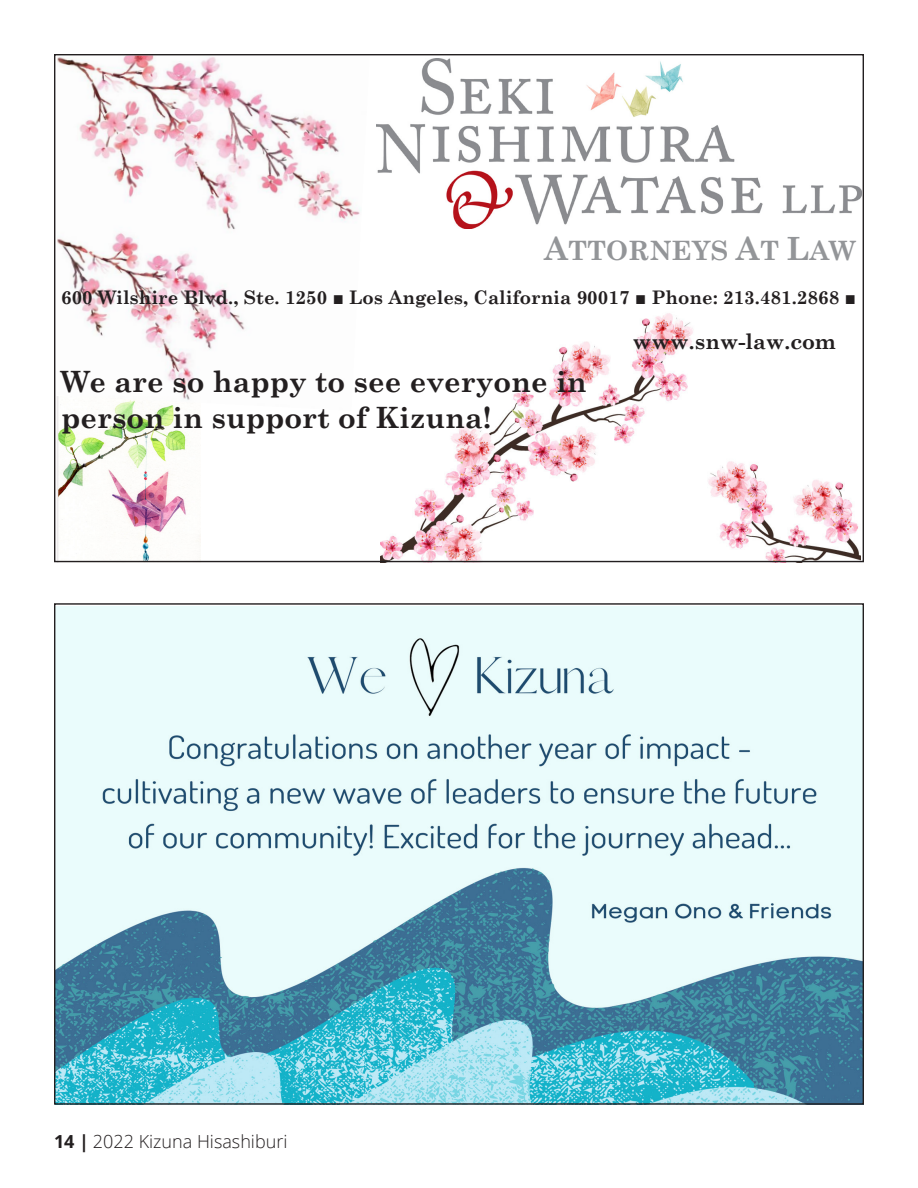
<style>
.page{position:relative;width:918px;height:1188px;background:#fff}
.page>*{position:absolute;margin:0;border:0;box-sizing:border-box;transform-origin:0 0}
.t1{font:700 29.4px/35.2px "Century Schoolbook";color:#231f20}
.t2{font:700 26.7px "Century Schoolbook";color:#939598}
.t3{font:700 21.45px "Century Schoolbook";color:#231f20}
.t4{font:700 18.75px "Century Schoolbook";color:#231f20}
.t5{font:300 18px "Open Sans";color:#231f20}
.s1{font-size:32.1px}
.s2{font-weight:700}
</style>
<div class="page">
<img style="left:57px;top:411px;width:143px;height:149px">
<img style="left:377px;top:58px;width:484px;height:170px">
<img style="left:381px;top:313px;width:480px;height:247px">
<img style="left:57px;top:56px;width:303px;height:355px">
<img style="left:582px;top:59px;width:105px;height:59px">
<img style="left:56px;top:606px;width:806px;height:497px">
<p class="t2" style="left:544px;top:229px;width:313px"><span class="s1">A</span>TTORNEYS <span class="s1">A</span>T <span class="s1">L</span>AW</p>
<p class="t4" style="left:61px;top:283px;width:796px">600 Wilshire Blvd., Ste. 1250 ■ Los Angeles, California 90017 ■ Phone: 213.481.2868 ■</p>
<p class="t3" style="left:633px;top:325px;width:204px">www.snw-law.com</p>
<p class="t1" style="left:61px;top:363px;width:527px">We are so happy to see everyone in person in support of Kizuna!</p>
<p class="t5" style="left:54px;top:1129px;width:235px"><span class="s2">14 |</span> 2022 Kizuna Hisashiburi</p>
</div>
